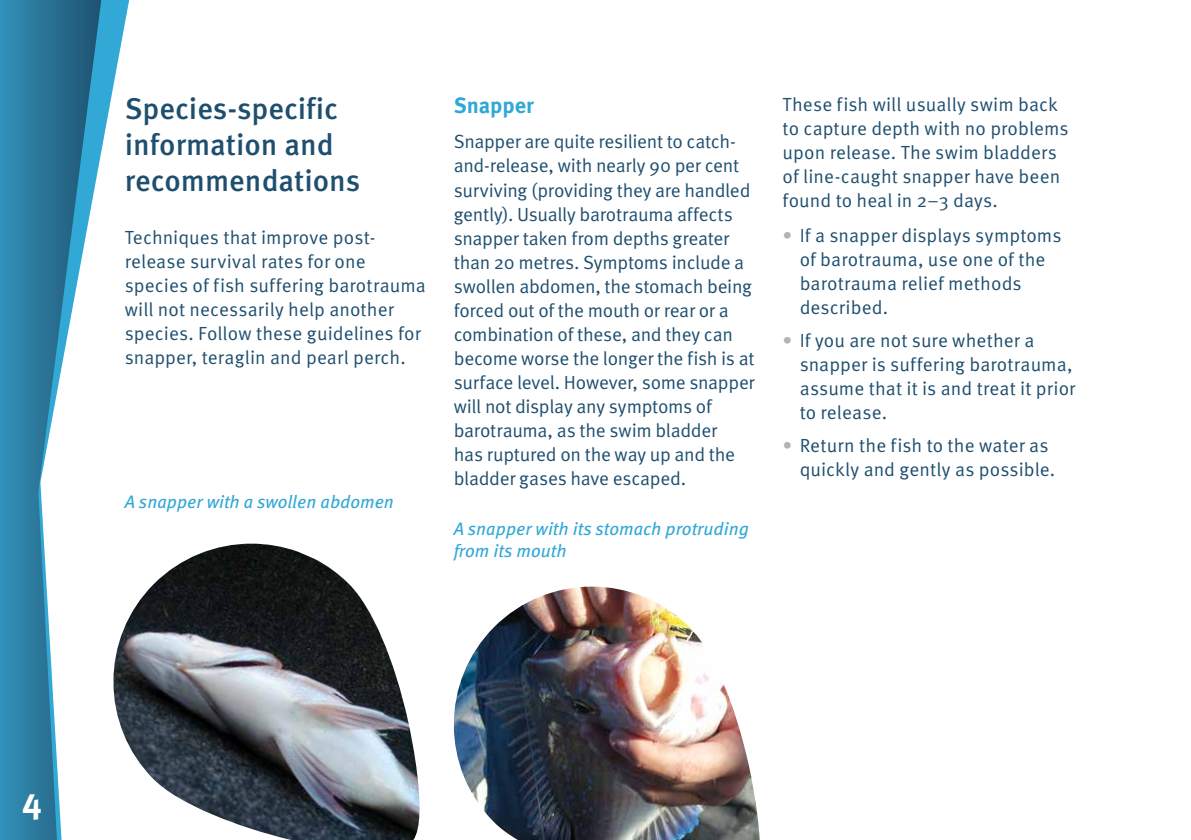
<style>
.page{position:relative;width:1191px;height:840px;background:#fff}
.page>*{position:absolute;margin:0;border:0;box-sizing:border-box;transform-origin:0 0}
.t1{font:700 36px "Meta OT";color:#fff}
.t2{font:500 30px/36px "Meta OT";color:#1f4f6f}
.t3{font:700 22px "Meta OT";letter-spacing:-.005em;color:#32a8d6}
.t4{font:19px/24px "Meta OT";color:#1f4f6f}
.t5{font:italic 18px/21.6px "Meta OT";color:#32a8d6}
.s1{color:#b1b4b6}
</style>
<div class="page">
<img style="left:134px;top:543px;width:286px;height:296px">
<img style="left:453px;top:586px;width:306px;height:253px">
<svg style="left:105px;top:0;width:29px;height:754px"></svg>
<svg style="left:0;top:0;width:105px;height:839px"></svg>
<h2 class="t2" style="left:125px;top:91px;width:237px">Species-specific information and recommendations</h2>
<p class="t4" style="left:125px;top:225px;width:302px">Techniques that improve post&shy;release survival rates for one species of fish suffering barotrauma will not necessarily help another species. Follow these guidelines for snapper, teraglin and pearl perch.</p>
<p class="t5" style="left:125px;top:491px;width:271px">A snapper with a swollen abdomen</p>
<p class="t3" style="left:454px;top:91px;width:82px">Snapper</p>
<p class="t4" style="left:454px;top:130px;width:302px">Snapper are quite resilient to catch&shy;and-release, with nearly 90 per cent surviving (providing they are handled gently). Usually barotrauma affects snapper taken from depths greater than 20 metres. Symptoms include a swollen abdomen, the stomach being forced out of the mouth or rear or a combination of these, and they can become worse the longer the fish is at surface level. However, some snapper will not display any symptoms of barotrauma, as the swim bladder<br>has ruptured on the way up and the bladder gases have escaped.</p>
<p class="t5" style="left:454px;top:518px;width:297px">A snapper with its stomach protruding from its mouth</p>
<p class="t4" style="left:782px;top:92px;width:287px">These fish will usually swim back to capture depth with no problems upon release. The swim bladders of line-caught snapper have been found to heal in 2–3 days.</p>
<p class="t4" style="left:799px;top:224px;width:263px;text-indent:-17px"><span class="s1">•</span> If a snapper displays symptoms of barotrauma, use one of the barotrauma relief methods described.</p>
<p class="t4" style="left:799px;top:328px;width:277px;text-indent:-17px"><span class="s1">•</span> If you are not sure whether a snapper is suffering barotrauma, assume that it is and treat it prior to release.</p>
<p class="t4" style="left:799px;top:433px;width:257px;text-indent:-17px"><span class="s1">•</span> Return the fish to the water as quickly and gently as possible.</p>
<h1 class="t1" style="left:22px;top:777px;width:21px">4</h1>
</div>
